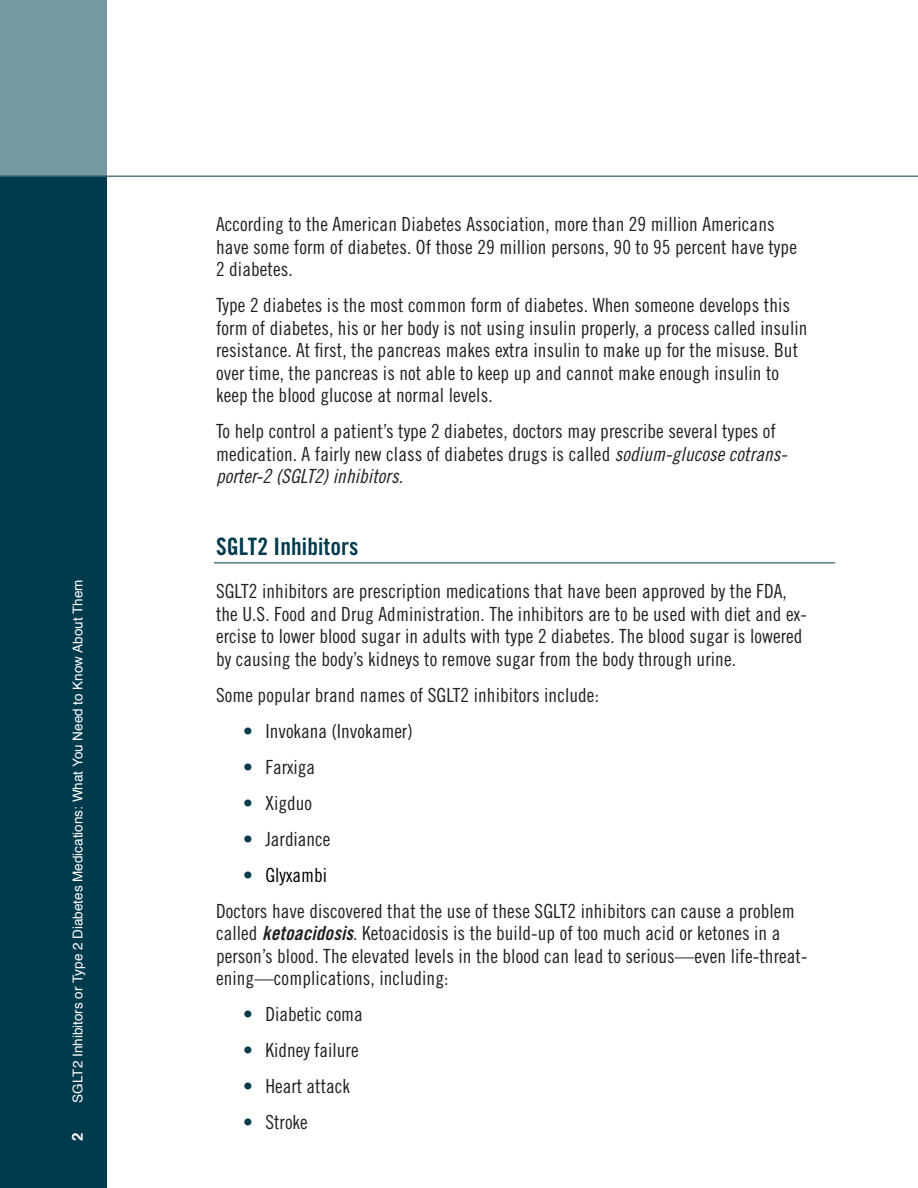
<style>
.page{position:relative;width:918px;height:1188px;background:#fff}
.page>*{position:absolute;margin:0;border:0;box-sizing:border-box;transform-origin:0 0}
.Subhead{font:24px "Trade Gothic Bold Cond Twenty";letter-spacing:.005em;color:#003b4d}
.Main_Text{font:19.5px/22.5px "Trade Gothic Cond Eighteen";letter-spacing:.005em;color:#231f20}
.bullet_point_text{font:19.5px "Trade Gothic Cond Eighteen";color:#231f20}
.bullet_point_text-2{font:19.5px "Trade Gothic Cond Eighteen";color:#000}
.t1{font:700 15px "Helvetica";color:#fff}
.t2{font:13.5px "Helvetica";color:#fff}
.s1{font-family:"Trade Gothic Cond Eighteen Obl"}
.s2{color:#003b4d}
.s3{font-family:"Trade Gothic Bold Cond Twenty Obl"}
</style>
<div class="page">
<div style="left:0;top:176px;width:106px;height:1012px;background:#003b4d"></div>
<div style="left:0;top:0;width:106px;height:176px;background:#7598a1"></div>
<hr style="left:0;top:176px;width:918px;height:1px;background:#003b4d">
<hr style="left:214px;top:563px;width:621px;height:1px;background:#003b4d">
<p class="t2" style="left:67px;top:1103px;width:525px;rotate:-90deg">SGLT2 Inhibitors or Type 2 Diabetes Medications: What You Need to Know About Them</p>
<p class="t1" style="left:65px;top:1141px;width:10px;rotate:-90deg">2</p>
<p class="Main_Text" style="left:216px;top:213px;width:582px">According to the American Diabetes Association, more than 29 million Americans have some form of diabetes. Of those 29 million persons, 90 to 95 percent have type<br>2 diabetes.</p>
<p class="Main_Text" style="left:216px;top:294px;width:593px">Type 2 diabetes is the most common form of diabetes. When someone develops this form of diabetes, his or her body is not using insulin properly, a process called insulin resistance. At first, the pancreas makes extra insulin to make up for the misuse. But over time, the pancreas is not able to keep up and cannot make enough insulin to keep the blood glucose at normal levels.</p>
<p class="Main_Text" style="left:216px;top:420px;width:573px">To help control a patient’s type 2 diabetes, doctors may prescribe several types of medication. A fairly new class of diabetes drugs is called <span class="s1">sodium-glucose cotrans&shy;porter-2 (SGLT2) inhibitors.</span></p>
<p class="Subhead" style="left:216px;top:532px;width:144px">SGLT2 Inhibitors</p>
<p class="Main_Text" style="left:216px;top:580px;width:592px">SGLT2 inhibitors are prescription medications that have been approved by the FDA, the U.S. Food and Drug Administration. The inhibitors are to be used with diet and ex&shy;ercise to lower blood sugar in adults with type 2 diabetes. The blood sugar is lowered by causing the body’s kidneys to remove sugar from the body through urine.</p>
<p class="Main_Text" style="left:216px;top:683px;width:385px">Some popular brand names of SGLT2 inhibitors include:</p>
<p class="bullet_point_text" style="left:243px;top:719px;width:171px"><span class="s2">•</span> Invokana (Invokamer)</p>
<p class="bullet_point_text" style="left:243px;top:755px;width:74px"><span class="s2">•</span> Farxiga</p>
<p class="bullet_point_text" style="left:243px;top:791px;width:71px"><span class="s2">•</span> Xigduo</p>
<p class="bullet_point_text" style="left:243px;top:827px;width:89px"><span class="s2">•</span> Jardiance</p>
<p class="bullet_point_text-2" style="left:243px;top:863px;width:86px"><span class="s2">•</span> Glyxambi</p>
<p class="Main_Text" style="left:216px;top:899px;width:593px">Doctors have discovered that the use of these SGLT2 inhibitors can cause a problem called <span class="s3">ketoacidosis</span>. Ketoacidosis is the build-up of too much acid or ketones in a person’s blood. The elevated levels in the blood can lead to serious—even life-threat&shy;ening—complications, including:</p>
<p class="bullet_point_text" style="left:243px;top:1003px;width:121px"><span class="s2">•</span> Diabetic coma</p>
<p class="bullet_point_text" style="left:243px;top:1039px;width:117px"><span class="s2">•</span> Kidney failure</p>
<p class="bullet_point_text" style="left:243px;top:1075px;width:108px"><span class="s2">•</span> Heart attack</p>
<p class="bullet_point_text" style="left:243px;top:1111px;width:66px"><span class="s2">•</span> Stroke</p>
</div>
